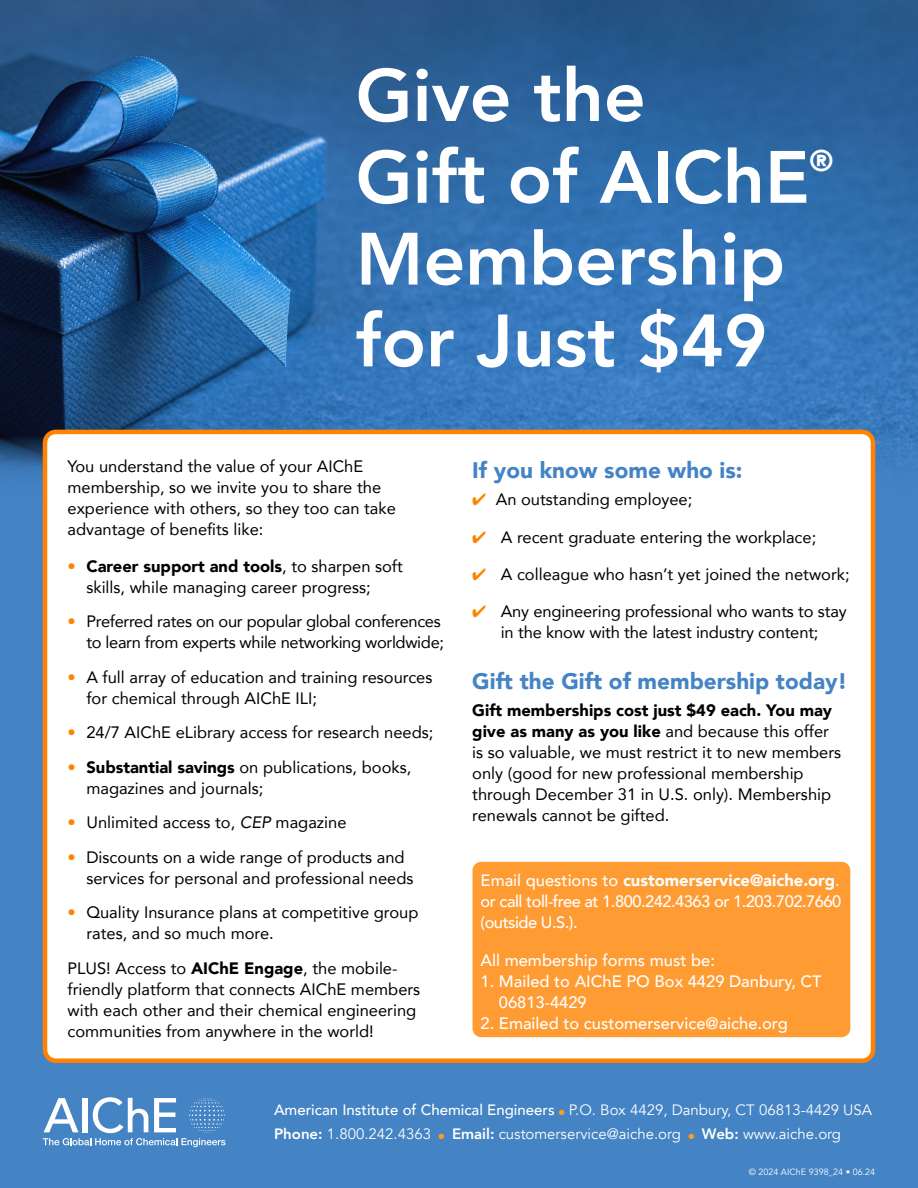
<style>
.page{position:relative;width:918px;height:1188px;background:#fff}
.page>*{position:absolute;margin:0;border:0;box-sizing:border-box;transform-origin:0 0}
.t1{font:800 73.2px/81.8px "Avenir";color:#fff}
.t2{font:800 29.85px "Avenir";color:#fff}
.t3{font:900 22.5px "Avenir";color:#4483c4}
.t4{font:16.5px/21px "Avenir";color:#000}
.t5{font:500 16.5px/21px "Avenir";color:#fff;text-align:justify}
.t6{font:16.5px/21px "Avenir";letter-spacing:-.02em;color:#000;text-align:right}
.t7{font:15px/24px "Avenir";color:#fff}
.t8{font:9px "Avenir";color:#fff}
.s1{color:#ff8300}
.s2{font-weight:900}
.s3{font-style:italic}
.s4{font-weight:400}
.s5{font-weight:500}
.s6{color:#ff9e1a}
.s7{font-weight:800}
</style>
<div class="page">
<div style="left:0;top:501px;width:918px;height:687px;background:#4483c4"></div>
<svg style="left:43px;top:1097px;width:183px;height:50px"></svg>
<img style="left:0;top:0;width:918px;height:501px">
<div style="left:45px;top:432px;width:828px;height:629px;background:#fff;border-radius:11px"></div>
<div style="left:43px;top:430px;width:832px;height:633px;border:4px solid #ff8300;border-radius:11px"></div>
<div style="left:473px;top:862px;width:377px;height:175px;background:#ff9b33;border-radius:9px"></div>
<h1 class="t1" style="left:356px;top:55px;width:455px">Give the<br>Gift of AIChE</h1>
<h2 class="t2" style="left:810px;top:137px;width:25px">®</h2>
<h1 class="t1" style="left:356px;top:218px;width:431px">Membership for Just $49</h1>
<p class="t4" style="left:68px;top:455px;width:330px">You understand the value of your AIChE membership, so we invite you to share the experience with others, so they too can take advantage of benefits like:</p>
<p class="t4" style="left:86px;top:555px;width:318px;text-indent:-19px"><span class="s1">•</span> <span class="s2">Career support and tools</span>, to sharpen soft skills, while managing career progress;</p>
<p class="t6" style="left:68px;top:611px;width:378px"><span class="s1">•</span> Preferred rates on our popular global conferences to learn from experts while networking worldwide;</p>
<p class="t4" style="left:86px;top:666px;width:348px;text-indent:-19px"><span class="s1">•</span> A full array of education and training resources for chemical through AIChE ILI;</p>
<p class="t4" style="left:68px;top:722px;width:367px"><span class="s1">•</span> 24/7 AIChE eLibrary access for research needs;</p>
<p class="t4" style="left:86px;top:756px;width:326px;text-indent:-19px"><span class="s1">•</span> <span class="s2">Substantial savings</span> on publications, books, magazines and journals;</p>
<p class="t4" style="left:68px;top:812px;width:281px"><span class="s1">•</span> Unlimited access to, <span class="s3">CEP</span> magazine</p>
<p class="t4" style="left:86px;top:846px;width:329px;text-indent:-19px"><span class="s1">•</span> Discounts on a wide range of products and services for personal and professional needs</p>
<p class="t4" style="left:86px;top:902px;width:334px;text-indent:-19px"><span class="s1">•</span> Quality Insurance plans at competitive group rates, and so much more.</p>
<p class="t4" style="left:68px;top:957px;width:354px">PLUS! Access to <span class="s2">AIChE Engage</span>, the mobile&shy;friendly platform that connects AIChE members with each other and their chemical engineering communities from anywhere in the world!</p>
<h3 class="t3" style="left:472px;top:450px;width:272px">If you know some who is:</h3>
<p class="t4" style="left:472px;top:489px;width:222px"><span class="s1">✔</span> An outstanding employee;</p>
<p class="t4" style="left:472px;top:526px;width:346px"><span class="s1">✔</span> A recent graduate entering the workplace;</p>
<p class="t4" style="left:472px;top:563px;width:379px"><span class="s1">✔</span> A colleague who hasn’t yet joined the network;</p>
<p class="t4" style="left:472px;top:600px;width:376px;text-align:center"><span class="s1">✔</span> Any engineering professional who wants to stay in the know with the latest industry content;</p>
<h3 class="t3" style="left:472px;top:662px;width:377px">Gift the Gift of membership today!</h3>
<p class="t4" style="left:472px;top:700px;width:370px"><span class="s2">Gift memberships cost just $49 each. You may give as many as you like</span> and because this offer is so valuable, we must restrict it to new members only (good for new professional membership through December 31 in U.S. only). Membership renewals cannot be gifted.</p>
<p class="t5" style="left:481px;top:869px;width:362px">Email questions to <span class="s2">customerservice@aiche.org</span><span class="s4">. </span>or call toll-free at 1.800.242.4363 or 1.203.702.7660 (outside U.S.).</p>
<p class="t5" style="left:481px;top:949px;width:236px">All membership forms must be:</p>
<p class="t5" style="left:499px;top:970px;width:324px;text-indent:-18px">1. Mailed to AIChE PO Box 4429 Danbury, CT<br>06813-4429</p>
<p class="t5" style="left:481px;top:1012px;width:309px">2. Emailed to customerservice@aiche.org</p>
<p class="t7" style="left:274px;top:1098px;width:600px"><span class="s5">American Institute of Chemical Engineers</span> <span class="s6">●</span> P.O. Box 4429, Danbury, CT 06813-4429 USA<br><span class="s7">Phone:</span> 1.800.242.4363 <span class="s6">●</span> <span class="s7">Email:</span> customerservice@aiche.org <span class="s6">●</span> <span class="s7">Web:</span> www.aiche.org</p>
<p class="t8" style="left:749px;top:1167px;width:128px">© 2024 AIChE 9398_24 • 06.24</p>
</div>
